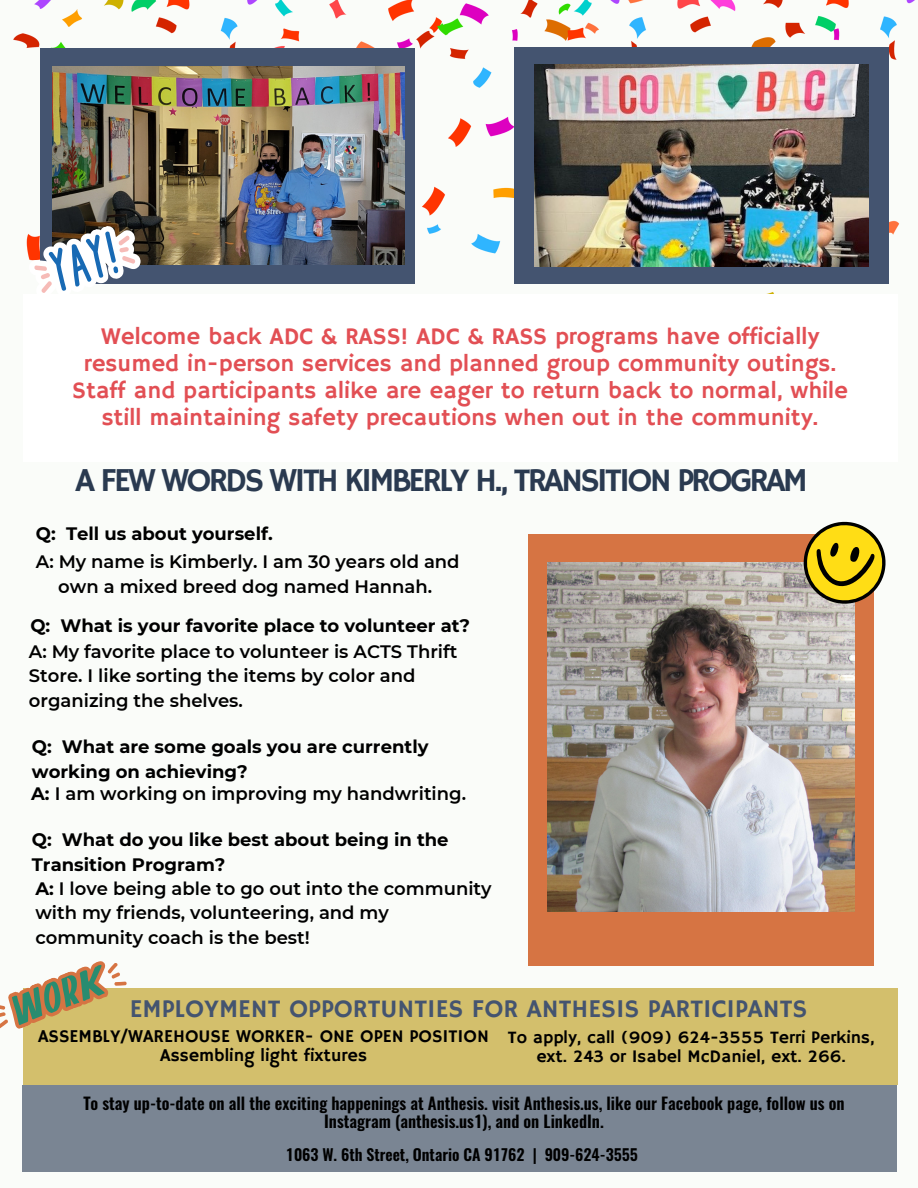
<style>
.page{position:relative;width:918px;height:1188px;background:#fafcf9}
.page>*{position:absolute;margin:0;border:0;box-sizing:border-box;transform-origin:0 0}
.t1{font:33.3px "Hammersmith One";letter-spacing:-.085em;color:#2a3a50}
.t2{font:25.5px "Hammersmith One";color:#445470}
.t3{font:23.85px/27px "Hammersmith One";color:#e24f54;text-align:center}
.t4{font:600 18px/24.8px "Montserrat";color:#000}
.t5{font:700 18px/24.8px "Montserrat";color:#000}
.t6{font:18px "Hammersmith One";color:#000}
.t7{font:17.7px/19.2px "Hammersmith One";color:#000;text-align:center}
.t8{font:600 16.5px/18px "Oswald";color:#000;text-align:center}
.t9{font:600 15.75px "Oswald";color:#000}
.s1{font-weight:700}
</style>
<div class="page">
<div style="left:528px;top:534px;width:346px;height:432px;background:#d67443"></div>
<img style="left:547px;top:562px;width:308px;height:349px">
<div style="left:23px;top:988px;width:874px;height:97px;background:#d3bf6c"></div>
<div style="left:23px;top:1085px;width:874px;height:87px;background:#7a8593"></div>
<svg style="left:0;top:961px;width:127px;height:68px"></svg>
<img style="left:13px;top:0;width:902px;height:294px">
<div style="left:40px;top:48px;width:375px;height:236px;background:#445470"></div>
<img style="left:52px;top:67px;width:352px;height:198px">
<div style="left:514px;top:47px;width:374px;height:237px;background:#445470"></div>
<img style="left:534px;top:65px;width:334px;height:201px">
<div style="left:23px;top:294px;width:874px;height:167px;background:#fff"></div>
<svg style="left:23px;top:220px;width:122px;height:74px"></svg>
<svg style="left:800px;top:521px;width:86px;height:86px"></svg>
<p class="t3" style="left:72px;top:324px;width:777px">Welcome back ADC &amp; RASS! ADC &amp; RASS programs have officially resumed in-person services and planned group community outings.<br>Staff and participants alike are eager to return back to normal, while still maintaining safety precautions when out in the community.</p>
<p class="t1" style="left:75px;top:461px;width:734px">A FEW WORDS WITH KIMBERLY H., TRANSITION PROGRAM</p>
<p class="t5" style="left:36px;top:521px;width:238px">Q: Tell us about yourself.</p>
<p class="t4" style="left:36px;top:549px;width:425px;text-align:center">A: My name is Kimberly. I am 30 years old and own a mixed breed dog named Hannah.</p>
<p class="t5" style="left:30px;top:613px;width:441px">Q: What is your favorite place to volunteer at?</p>
<p class="t4" style="left:29px;top:639px;width:430px">A: My favorite place to volunteer is ACTS Thrift<br>Store. I like sorting the items by color and organizing the shelves.</p>
<p class="t5" style="left:32px;top:734px;width:398px">Q: What are some goals you are currently working on achieving?</p>
<p class="t4" style="left:31px;top:782px;width:436px"><span class="s1">A:</span> I am working on improving my handwriting.</p>
<p class="t5" style="left:32px;top:827px;width:418px">Q: What do you like best about being in the<br>Transition Program?</p>
<p class="t4" style="left:35px;top:876px;width:458px"><span class="s1">A:</span> I love being able to go out into the community with my friends, volunteering, and my community coach is the best!</p>
<p class="t2" style="left:130px;top:994px;width:679px">EMPLOYMENT OPPORTUNTIES FOR ANTHESIS PARTICIPANTS</p>
<p class="t6" style="left:38px;top:1025px;width:452px">ASSEMBLY/WAREHOUSE WORKER- ONE OPEN POSITION</p>
<p class="t6" style="left:160px;top:1045px;width:208px">Assembling light fixtures</p>
<p class="t7" style="left:508px;top:1028px;width:368px">To apply, call (909) 624-3555 Terri Perkins, ext. 243 or Isabel McDaniel, ext. 266.</p>
<p class="t8" style="left:83px;top:1094px;width:763px">To stay up-to-date on all the exciting happenings at Anthesis. visit Anthesis.us, like our Facebook page, follow us on<br>Instagram (anthesis.us1), and on LinkedIn.</p>
<p class="t9" style="left:286px;top:1144px;width:354px">1063 W. 6th Street, Ontario CA 91762 | 909-624-3555</p>
</div>
